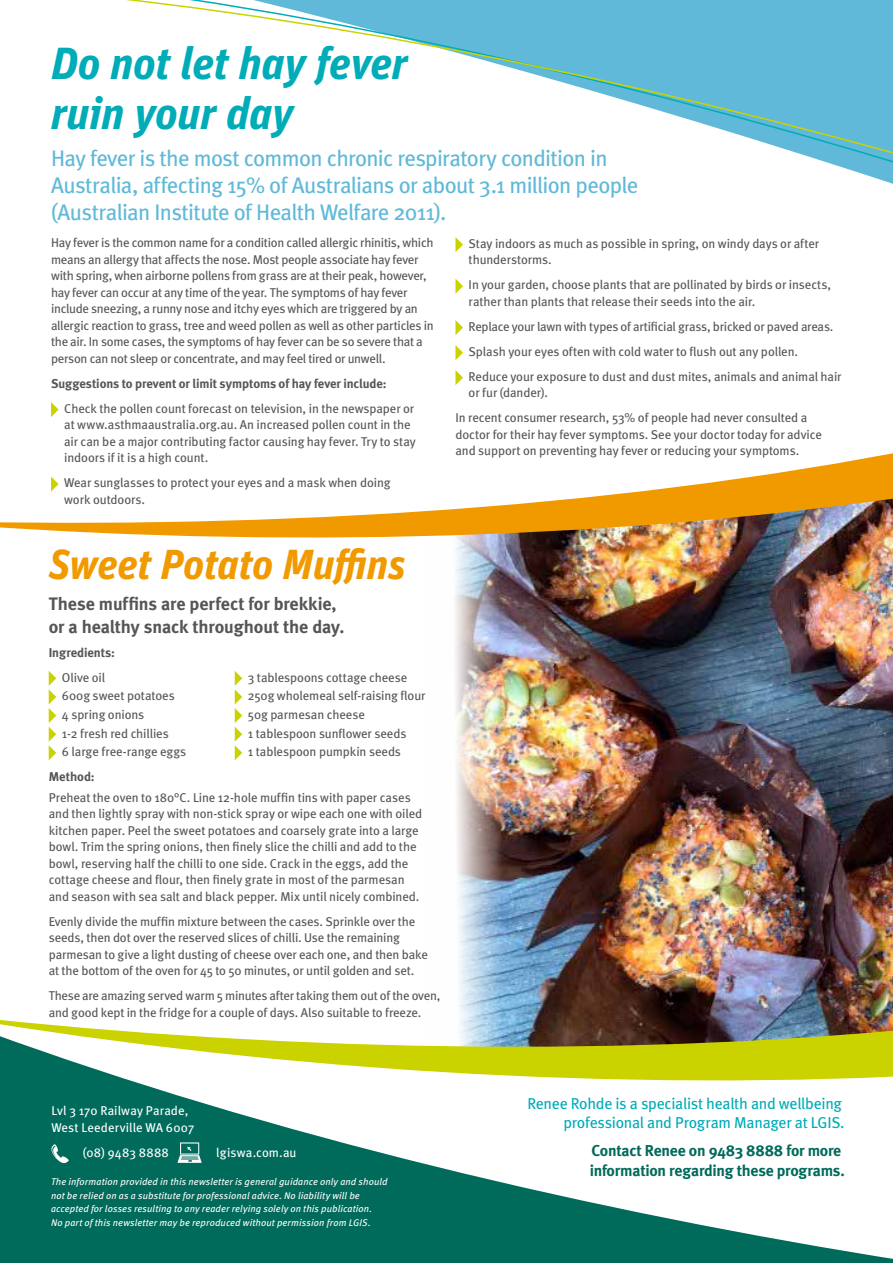
<style>
.page{position:relative;width:893px;height:1263px;background:#fff}
.page>*{position:absolute;margin:0;border:0;box-sizing:border-box;transform-origin:0 0}
.t1{font:italic 700 45px/49.5px "Unit Pro";letter-spacing:-.005em;color:#00acb8}
.t2{font:italic 700 42px "Unit Pro";letter-spacing:-.01em;color:#f19a00}
.t3{font:22.5px/27px "Meta";letter-spacing:-.03em;color:#60b9d8}
.t4{font:700 18px/22.5px "Meta";letter-spacing:-.005em;color:#565655}
.t5{font:15.75px/19.5px "Meta";letter-spacing:-.015em;color:#00acb8;text-align:right}
.t6{font:700 15.75px/19.5px "Meta";letter-spacing:-.015em;color:#006a5b}
.t7{font:12.75px/16.5px "Meta";letter-spacing:-.01em;color:#565655}
.t8{font:12.75px/16.5px "Meta";letter-spacing:.015em;color:#fff}
.t9{font:700 12.75px "Meta";letter-spacing:-.005em;color:#565655}
.t10{font:italic 9.75px/13.5px "Meta";letter-spacing:.015em;color:#fff}
</style>
<div class="page">
<img style="left:455px;top:549px;width:438px;height:463px">
<svg style="left:0;top:453px;width:893px;height:96px"></svg>
<svg style="left:0;top:1093px;width:893px;height:170px;fill:#006a5b"></svg>
<svg style="left:51px;top:1144px;width:18px;height:19px"></svg>
<svg style="left:177px;top:1142px;width:25px;height:21px"></svg>
<svg style="left:0;top:1012px;width:893px;height:81px"></svg>
<svg style="left:126px;top:0;width:767px;height:184px"></svg>
<svg style="left:49px;top:671px;width:7px;height:89px"></svg>
<svg style="left:235px;top:671px;width:7px;height:89px"></svg>
<svg style="left:51px;top:402px;width:8px;height:15px"></svg>
<svg style="left:51px;top:476px;width:8px;height:16px"></svg>
<svg style="left:455px;top:237px;width:8px;height:15px"></svg>
<svg style="left:455px;top:279px;width:8px;height:15px"></svg>
<svg style="left:455px;top:320px;width:8px;height:15px"></svg>
<svg style="left:455px;top:345px;width:8px;height:15px"></svg>
<svg style="left:455px;top:370px;width:8px;height:15px"></svg>
<h1 class="t1" style="left:51px;top:36px;width:359px">Do not let hay fever ruin your day</h1>
<h3 class="t3" style="left:51px;top:144px;width:589px">Hay fever is the most common chronic respiratory condition in<br>Australia, affecting 15% of Australians or about 3.1 million people (Australian Institute of Health Welfare 2011).</h3>
<p class="t7" style="left:51px;top:234px;width:384px">Hay fever is the common name for a condition called allergic rhinitis, which means an allergy that affects the nose. Most people associate hay fever with spring, when airborne pollens from grass are at their peak, however, hay fever can occur at any time of the year. The symptoms of hay fever include sneezing, a runny nose and itchy eyes which are triggered by an allergic reaction to grass, tree and weed pollen as well as other particles in the air. In some cases, the symptoms of hay fever can be so severe that a person can not sleep or concentrate, and may feel tired or unwell.</p>
<p class="t9" style="left:51px;top:375px;width:337px">Suggestions to prevent or limit symptoms of hay fever include:</p>
<p class="t7" style="left:64px;top:400px;width:353px">Check the pollen count forecast on television, in the newspaper or at www.asthmaaustralia.org.au. An increased pollen count in the air can be a major contributing factor causing hay fever. Try to stay indoors if it is a high count.</p>
<p class="t7" style="left:64px;top:474px;width:328px">Wear sunglasses to protect your eyes and a mask when doing work outdoors.</p>
<p class="t7" style="left:469px;top:235px;width:352px">Stay indoors as much as possible in spring, on windy days or after thunderstorms.</p>
<p class="t7" style="left:469px;top:276px;width:364px">In your garden, choose plants that are pollinated by birds or insects, rather than plants that release their seeds into the air.</p>
<p class="t7" style="left:469px;top:314px;width:374px;line-height:25px">Replace your lawn with types of artificial grass, bricked or paved areas.<br>Splash your eyes often with cold water to flush out any pollen.<br>Reduce your exposure to dust and dust mites, animals and animal hair</p>
<p class="t7" style="left:455px;top:380px;width:353px;line-height:25px;text-indent:13px">or fur (dander).<br>In recent consumer research, 53% of people had never consulted a</p>
<p class="t7" style="left:455px;top:426px;width:368px">doctor for their hay fever symptoms. See your doctor today for advice and support on preventing hay fever or reducing your symptoms.</p>
<h2 class="t2" style="left:49px;top:533px;width:359px">Sweet Potato Muffins</h2>
<h3 class="t4" style="left:49px;top:592px;width:297px">These muffins are perfect for brekkie, or a healthy snack throughout the day.</h3>
<p class="t9" style="left:49px;top:644px;width:68px">Ingredients:</p>
<p class="t7" style="left:62px;top:669px;width:45px">Olive oil</p>
<p class="t7" style="left:248px;top:669px;width:161px">3 tablespoons cottage cheese</p>
<p class="t7" style="left:62px;top:687px;width:114px">600g sweet potatoes</p>
<p class="t7" style="left:248px;top:687px;width:179px">250g wholemeal self-raising flour</p>
<p class="t7" style="left:62px;top:706px;width:84px">4 spring onions</p>
<p class="t7" style="left:248px;top:706px;width:118px">50g parmesan cheese</p>
<p class="t7" style="left:62px;top:724px;width:108px">1-2 fresh red chillies</p>
<p class="t7" style="left:248px;top:724px;width:160px">1 tablespoon sunflower seeds</p>
<p class="t7" style="left:62px;top:743px;width:126px">6 large free-range eggs</p>
<p class="t7" style="left:248px;top:743px;width:155px">1 tablespoon pumpkin seeds</p>
<p class="t9" style="left:49px;top:769px;width:47px">Method:</p>
<p class="t7" style="left:49px;top:789px;width:375px">Preheat the oven to 180°C. Line 12-hole muffin tins with paper cases and then lightly spray with non-stick spray or wipe each one with oiled kitchen paper. Peel the sweet potatoes and coarsely grate into a large bowl. Trim the spring onions, then finely slice the chilli and add to the bowl, reserving half the chilli to one side. Crack in the eggs, add the cottage cheese and flour, then finely grate in most of the parmesan and season with sea salt and black pepper. Mix until nicely combined.</p>
<p class="t7" style="left:49px;top:913px;width:381px">Evenly divide the muffin mixture between the cases. Sprinkle over the seeds, then dot over the reserved slices of chilli. Use the remaining parmesan to give a light dusting of cheese over each one, and then bake at the bottom of the oven for 45 to 50 minutes, or until golden and set.</p>
<p class="t7" style="left:49px;top:987px;width:393px">These are amazing served warm 5 minutes after taking them out of the oven, and good kept in the fridge for a couple of days. Also suitable to freeze.</p>
<p class="t8" style="left:51px;top:1102px;width:144px">Lvl 3 170 Railway Parade,<br>West Leederville WA 6007</p>
<p class="t8" style="left:83px;top:1144px;width:88px">(08) 9483 8888</p>
<p class="t8" style="left:216px;top:1144px;width:82px">lgiswa.com.au</p>
<p class="t8" style="left:216px;top:1144px;width:113px">www.lgiswa.com.au</p>
<p class="t10" style="left:51px;top:1175px;width:338px">The information provided in this newsletter is general guidance only and should not be relied on as a substitute for professional advice. No liability will be accepted for losses resulting to any reader relying solely on this publication.<br>No part of this newsletter may be reproduced without permission from LGIS.</p>
<p class="t10" style="left:51px;top:1175px;width:317px;text-indent:69px">in th s document is of a g neral ature only and does ot<br>c nstitute legal dvice. You should discuss the above informat on and your particular circumstances with your adviso s before making any decis ons.</p>
<p class="t5" style="left:527px;top:1093px;width:319px">Renee Rohde is a specialist health and wellbeing professional and Program Manager at LGIS.</p>
<p class="t6" style="left:590px;top:1140px;width:257px">Contact Renee on 9483 8888 for more information regarding these programs.</p>
</div>
